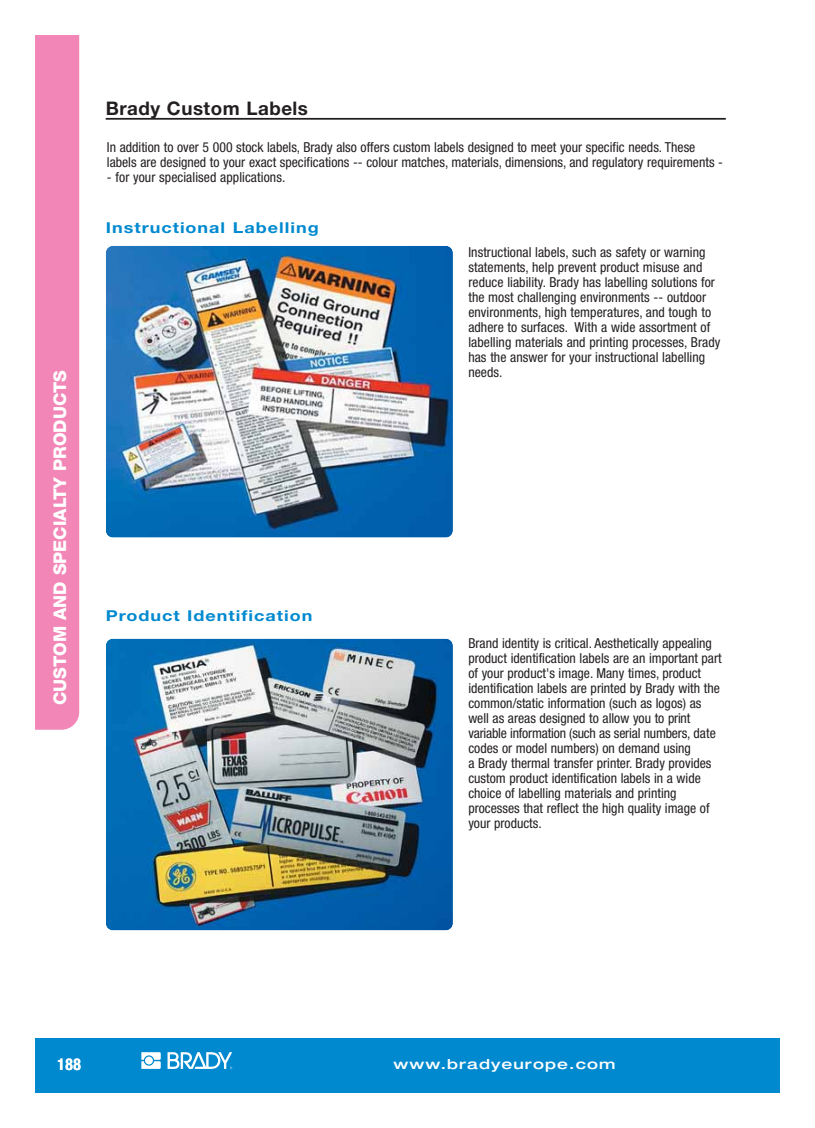
<style>
.page{position:relative;width:815px;height:1128px;background:#fff}
.page>*{position:absolute;margin:0;border:0;box-sizing:border-box;transform-origin:0 0}
.t1{font:700 18.75px "Helvetica Neue LT Std";letter-spacing:.03em;color:#231f20}
.t2{font:800 17.5px "Helvetica Neue LT Std";color:#fff}
.t3{font:700 condensed 16.25px "Helvetica Neue LT Std";color:#fff;scale:.95 1}
.t4{font:700 15px "Helvetica Neue LT Std";letter-spacing:.055em;color:#0089cf;scale:1.2 1}
.t5{font:condensed 13.75px/15px "Helvetica Neue LT Std";color:#231f20}
.t6{font:500 expanded 13.75px "Helvetica Neue LT Std";letter-spacing:.075em;color:#fff;scale:1.1 1}
</style>
<div class="page">
<div style="left:35px;top:35px;width:44px;height:694px;background:#f287b7"></div>
<div style="left:35px;top:1038px;width:745px;height:54px;background:#0089cf"></div>
<svg style="left:168px;top:1052px;width:64px;height:16px"></svg>
<svg style="left:141px;top:1052px;width:20px;height:16px"></svg>
<hr style="left:106px;top:118px;width:620px;height:2px;background:#231f20">
<img style="left:106px;top:246px;width:347px;height:291px;border-radius:7px">
<img style="left:106px;top:638px;width:347px;height:292px;border-radius:7px">
<h1 class="t1" style="left:106px;top:101px;width:204px">Brady Custom Labels</h1>
<p class="t5" style="left:107px;top:141px;width:618px">In addition to over 5 000 stock labels, Brady also offers custom labels designed to meet your specific needs. These labels are designed to your exact specifications -- colour matches, materials, dimensions, and regulatory requirements -</p>
<p class="t5" style="left:107px;top:171px;width:180px">- for your specialised applications.</p>
<p class="t4" style="left:106px;top:222px;width:179px">Instructional Labelling</p>
<p class="t2" style="left:50px;top:705px;width:336px;rotate:-90deg">CUSTOM AND SPECIALTY PRODUCTS</p>
<p class="t4" style="left:106px;top:610px;width:174px">Product Identification</p>
<p class="t5" style="left:468px;top:246px;width:254px">Instructional labels, such as safety or warning statements, help prevent product misuse and reduce liability. Brady has labelling solutions for the most challenging environments -- outdoor environments, high temperatures, and tough to adhere to surfaces. With a wide assortment of labelling materials and printing processes, Brady has the answer for your instructional labelling needs.</p>
<p class="t5" style="left:468px;top:637px;width:255px">Brand identity is critical. Aesthetically appealing product identification labels are an important part of your product's image. Many times, product identification labels are printed by Brady with the common/static information (such as logos) as well as areas designed to allow you to print variable information (such as serial numbers, date codes or model numbers) on demand using<br>a Brady thermal transfer printer. Brady provides custom product identification labels in a wide choice of labelling materials and printing processes that reflect the high quality image of your products.</p>
<p class="t3" style="left:57px;top:1058px;width:26px">188</p>
<p class="t6" style="left:394px;top:1056px;width:203px">www.bradyeurope.com</p>
</div>
